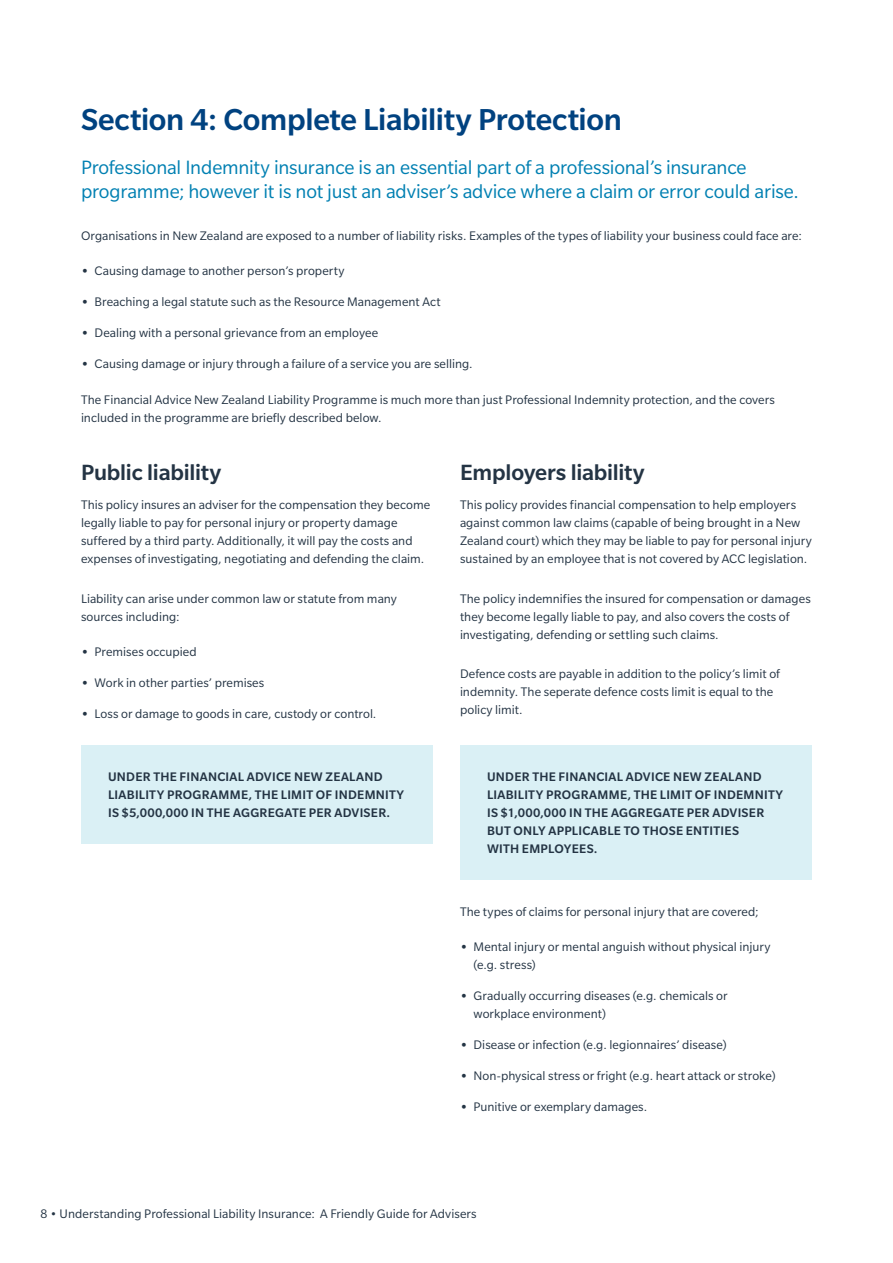
<style>
.page{position:relative;width:893px;height:1263px;background:#fff}
.page>*{position:absolute;margin:0;border:0;box-sizing:border-box;transform-origin:0 0}
.t1{font:500 33px "Slate Pro";letter-spacing:-.01em;color:#004280}
.t2{font:500 24px "Slate Pro";letter-spacing:-.01em;color:#243444}
.t3{font:21px/24px "Slate Pro";letter-spacing:-.01em;color:#0080b2}
.t4{font:13.5px/18px "Slate Pro";letter-spacing:.005em;color:#243444}
.t5{font:500 13.5px/18px "Slate Pro";letter-spacing:.02em;color:#243444}
.s1{font-weight:700}
</style>
<div class="page">
<div style="left:81px;top:745px;width:352px;height:99px;background:#daf0f5"></div>
<div style="left:460px;top:745px;width:352px;height:135px;background:#daf0f5"></div>
<h1 class="t1" style="left:81px;top:101px;width:542px">Section 4: Complete Liability Protection</h1>
<h3 class="t3" style="left:81px;top:155px;width:716px">Professional Indemnity insurance is an essential part of a professional’s insurance programme; however it is not just an adviser’s advice where a claim or error could arise.</h3>
<p class="t4" style="left:81px;top:227px;width:722px">Organisations in New Zealand are exposed to a number of liability risks. Examples of the types of liability your business could face are:</p>
<p class="t4" style="left:81px;top:262px;width:265px"><span class="s1">•</span> Causing damage to another person’s property</p>
<p class="t4" style="left:81px;top:293px;width:361px"><span class="s1">•</span> Breaching a legal statute such as the Resource Management Act</p>
<p class="t4" style="left:81px;top:324px;width:299px"><span class="s1">•</span> Dealing with a personal grievance from an employee</p>
<p class="t4" style="left:81px;top:355px;width:391px"><span class="s1">•</span> Causing damage or injury through a failure of a service you are selling.</p>
<p class="t4" style="left:81px;top:390px;width:695px">The Financial Advice New Zealand Liability Programme is much more than just Professional Indemnity protection, and the covers included in the programme are briefly described below.</p>
<h2 class="t2" style="left:81px;top:460px;width:142px">Public liability</h2>
<p class="t4" style="left:81px;top:496px;width:351px">This policy insures an adviser for the compensation they become legally liable to pay for personal injury or property damage suffered by a third party. Additionally, it will pay the costs and expenses of investigating, negotiating and defending the claim.</p>
<p class="t4" style="left:81px;top:589px;width:317px">Liability can arise under common law or statute from many sources including:</p>
<p class="t4" style="left:81px;top:643px;width:117px"><span class="s1">•</span> Premises occupied</p>
<p class="t4" style="left:81px;top:674px;width:185px"><span class="s1">•</span> Work in other parties’ premises</p>
<p class="t4" style="left:81px;top:705px;width:295px"><span class="s1">•</span> Loss or damage to goods in care, custody or control.</p>
<h2 class="t2" style="left:460px;top:460px;width:186px">Employers liability</h2>
<p class="t4" style="left:460px;top:496px;width:353px">This policy provides financial compensation to help employers against common law claims (capable of being brought in a New Zealand court) which they may be liable to pay for personal injury sustained by an employee that is not covered by ACC legislation.</p>
<p class="t4" style="left:460px;top:589px;width:352px">The policy indemnifies the insured for compensation or damages they become legally liable to pay, and also covers the costs of investigating, defending or settling such claims.</p>
<p class="t4" style="left:460px;top:665px;width:321px">Defence costs are payable in addition to the policy’s limit of indemnity. The seperate defence costs limit is equal to the policy limit.</p>
<p class="t5" style="left:108px;top:768px;width:298px">UNDER THE FINANCIAL ADVICE NEW ZEALAND<br>LIABILITY PROGRAMME, THE LIMIT OF INDEMNITY<br>IS $5,000,000 IN THE AGGREGATE PER ADVISER.</p>
<p class="t5" style="left:487px;top:768px;width:298px">UNDER THE FINANCIAL ADVICE NEW ZEALAND LIABILITY PROGRAMME, THE LIMIT OF INDEMNITY IS $1,000,000 IN THE AGGREGATE PER ADVISER BUT ONLY APPLICABLE TO THOSE ENTITIES<br>WITH EMPLOYEES.</p>
<p class="t4" style="left:460px;top:903px;width:300px">The types of claims for personal injury that are covered;</p>
<p class="t4" style="left:473px;top:938px;width:299px;text-indent:-14px"><span class="s1">•</span> Mental injury or mental anguish without physical injury (e.g. stress)</p>
<p class="t4" style="left:473px;top:987px;width:256px;text-indent:-14px"><span class="s1">•</span> Gradually occurring diseases (e.g. chemicals or workplace environment)</p>
<p class="t4" style="left:460px;top:1036px;width:268px"><span class="s1">•</span> Disease or infection (e.g. legionnaires’ disease)</p>
<p class="t4" style="left:460px;top:1067px;width:317px"><span class="s1">•</span> Non-physical stress or fright (e.g. heart attack or stroke)</p>
<p class="t4" style="left:460px;top:1098px;width:187px"><span class="s1">•</span> Punitive or exemplary damages.</p>
<p class="t4" style="left:40px;top:1204px;width:438px">8 • Understanding Professional Liability Insurance: A Friendly Guide for Advisers</p>
</div>
